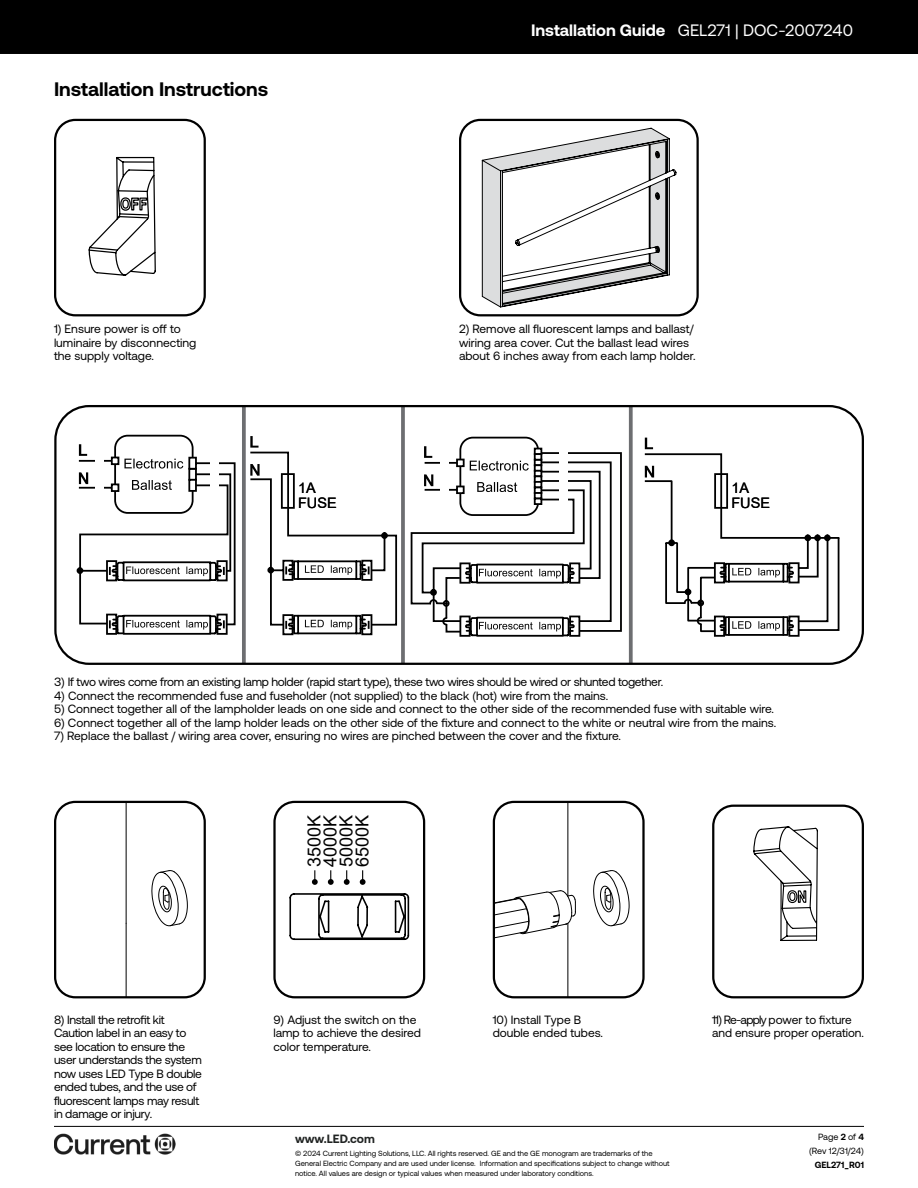
<style>
.page{position:relative;width:918px;height:1188px;background:#fff}
.page>*{position:absolute;margin:0;border:0;box-sizing:border-box;transform-origin:0 0}
.t1{font:700 19.5px "Aeonik";color:#000}
.t2{font:18px/15.9px "Arial";color:#000;text-align:justify}
.t3{font:16.5px "Aeonik";color:#fff}
.t4{font:14.55px/14.5px "Arial";color:#000}
.t5{font:12px/13.5px "Aeonik";color:#000}
.t6{font:12px/13.5px "Aeonik";letter-spacing:-.025em;color:#000}
.t7{font:700 12px "Aeonik";letter-spacing:-.005em;color:#202322}
.t8{font:9px/14.1px "Aeonik";letter-spacing:-.005em;color:#000;text-align:right}
.t9{font:700 9px "Aeonik";color:#000}
.t10{font:7.5px/9.8px "Aeonik";color:#000}
.s1{font-weight:700}
</style>
<div class="page">
<svg style="left:88px;top:156px;width:68px;height:120px"></svg>
<div style="left:54px;top:119px;width:152px;height:197px;border:2px solid #000;border-radius:20px"></div>
<svg style="left:494px;top:802px;width:148px;height:195px"></svg>
<div style="left:493px;top:801px;width:152px;height:197px;border:2px solid #000;border-radius:20px"></div>
<hr style="left:126px;top:802px;width:1px;height:121px;background:#000">
<hr style="left:126px;top:923px;width:1px;height:74px;background:#000">
<svg style="left:151px;top:870px;width:37px;height:56px"></svg>
<div style="left:54px;top:801px;width:152px;height:197px;border:2px solid #000;border-radius:20px"></div>
<div style="left:0;top:0;width:918px;height:54px;background:#000"></div>
<div style="left:459px;top:119px;width:240px;height:197px;border:2px solid #000;border-radius:20px"></div>
<svg style="left:753px;top:826px;width:65px;height:115px"></svg>
<div style="left:712px;top:805px;width:152px;height:193px;border:2px solid #000;border-radius:20px"></div>
<svg style="left:242px;top:408px;width:4px;height:254px"></svg>
<svg style="left:401px;top:408px;width:4px;height:254px"></svg>
<svg style="left:629px;top:408px;width:4px;height:254px"></svg>
<svg style="left:77px;top:436px;width:763px;height:202px"></svg>
<div style="left:54px;top:405px;width:810px;height:260px;border:2px solid #000;border-radius:34px"></div>
<hr style="left:54px;top:1126px;width:810px;height:1px;background:#000">
<img style="left:54px;top:1133px;width:122px;height:22px">
<div style="left:273px;top:801px;width:152px;height:197px;border:2px solid #000;border-radius:20px"></div>
<svg style="left:344px;top:870px;width:6px;height:15px"></svg>
<svg style="left:289px;top:893px;width:121px;height:48px"></svg>
<svg style="left:360px;top:870px;width:6px;height:15px"></svg>
<svg style="left:328px;top:870px;width:6px;height:15px"></svg>
<svg style="left:312px;top:870px;width:6px;height:15px"></svg>
<svg style="left:481px;top:127px;width:196px;height:181px"></svg>
<h1 class="t1" style="left:54px;top:78px;width:216px">Installation Instructions</h1>
<h3 class="t3" style="left:531px;top:21px;width:323px"><span class="s1">Installation Guide</span> GEL271 | DOC-2007240</h3>
<p class="t5" style="left:54px;top:322px;width:144px">1) Ensure power is off to luminaire by disconnecting the supply voltage.</p>
<p class="t5" style="left:459px;top:322px;width:238px">2) Remove all fluorescent lamps and ballast/ wiring area cover. Cut the ballast lead wires about 6 inches away from each lamp holder.</p>
<p class="t4" style="left:298px;top:481px;width:40px">1A<br>FUSE</p>
<p class="t4" style="left:731px;top:481px;width:40px">1A<br>FUSE</p>
<p class="t6" style="left:54px;top:675px;width:611px">3) If two wires come from an existing lamp holder (rapid start type), these two wires should be wired or shunted together.</p>
<p class="t5" style="left:54px;top:689px;width:556px">4) Connect the recommended fuse and fuseholder (not supplied) to the black (hot) wire from the mains.</p>
<p class="t5" style="left:54px;top:702px;width:722px">5) Connect together all of the lampholder leads on one side and connect to the other side of the recommended fuse with suitable wire.</p>
<p class="t5" style="left:54px;top:716px;width:724px">6) Connect together all of the lamp holder leads on the other side of the fixture and connect to the white or neutral wire from the mains.</p>
<p class="t5" style="left:54px;top:729px;width:568px">7) Replace the ballast / wiring area cover, ensuring no wires are pinched between the cover and the fixture.</p>
<p class="t6" style="left:54px;top:1013px;width:149px">8) Install the retrofit kit<br>Caution label in an easy to see location to ensure the user understands the system now uses LED Type B double ended tubes, and the use of fluorescent lamps may result in damage or injury.</p>
<h2 class="t2" style="left:306px;top:867px;width:54px;rotate:-90deg">3500K 4000K 5000K 6500K</h2>
<p class="t5" style="left:273px;top:1013px;width:149px">9) Adjust the switch on the lamp to achieve the desired color temperature.</p>
<p class="t5" style="left:493px;top:1013px;width:112px">10) Install Type B double ended tubes.</p>
<p class="t5" style="left:712px;top:1013px;width:153px">11) Re-apply power to fixture and ensure proper operation.</p>
<p class="t7" style="left:295px;top:1132px;width:81px">www.LED.com</p>
<p class="t10" style="left:295px;top:1149px;width:376px">© 2024 Current Lighting Solutions, LLC. All rights reserved. GE and the GE monogram are trademarks of the<br>General Electric Company and are used under license. Information and specifications subject to change without notice. All values are design or typical values when measured under laboratory conditions.</p>
<p class="t8" style="left:809px;top:1130px;width:56px">Page <span class="s1">2</span> of <span class="s1">4 </span>(Rev 12/31/24)</p>
<p class="t9" style="left:815px;top:1160px;width:51px">GEL271_R01</p>
</div>
